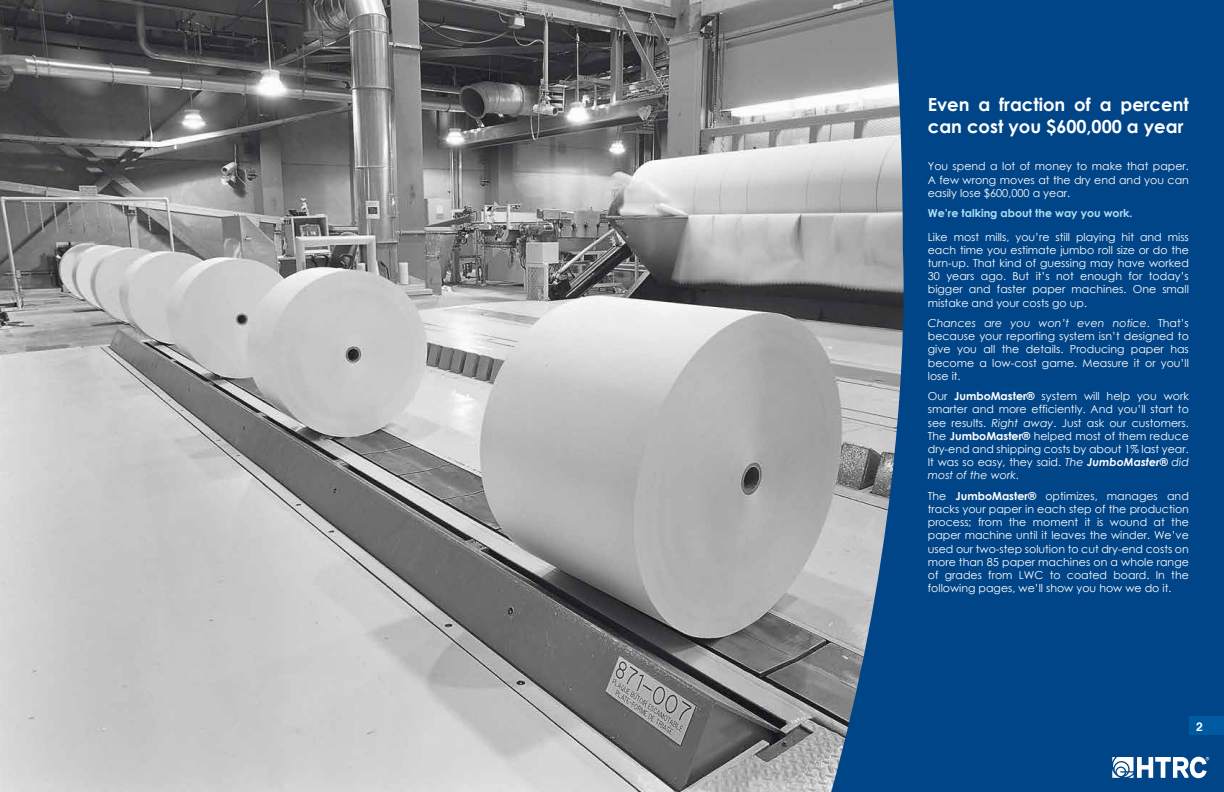
<style>
.page{position:relative;width:1224px;height:792px;background:#fff}
.page>*{position:absolute;margin:0;border:0;box-sizing:border-box;transform-origin:0 0}
.t1{font:700 18px/21.6px "Century Gothic";color:#fff}
.t2{font:700 12px "Helvetica";color:#fff}
.t3{font:11px/13.2px "Century Gothic";color:#fff;text-align:justify}
.t4{font:700 11px "Century Gothic";color:#afdef4}
.s1{font-style:italic}
.s2{font-weight:700}
.s3{font-weight:700;font-style:italic}
</style>
<div class="page">
<img style="left:0;top:0;width:829px;height:792px">
<svg style="left:829px;top:0;width:395px;height:792px;background:#18538b"></svg>
<svg style="left:1112px;top:757px;width:97px;height:21px"></svg>
<div style="left:1190px;top:717px;width:34px;height:18px;background:#005aa2"></div>
<img style="left:0;top:0;width:621px;height:1px">
<h1 class="t1" style="left:928px;top:93px;width:263px">Even a fraction of a percent can cost you $600,000 a year</h1>
<p class="t3" style="left:928px;top:160px;width:263px">You spend a lot of money to make that paper.<br>A few wrong moves at the dry end and you can easily lose $600,000 a year.</p>
<p class="t4" style="left:928px;top:205px;width:206px">We’re talking about the way you work.</p>
<p class="t3" style="left:928px;top:230px;width:263px">Like most mills, you’re still playing hit and miss each time you estimate jumbo roll size or do the turn-up. That kind of guessing may have worked 30 years ago. But it’s not enough for today’s bigger and faster paper machines. One small mistake and your costs go up.</p>
<p class="t3" style="left:928px;top:316px;width:263px"><span class="s1">Chances are you won’t even notice</span>. That’s because your reporting system isn’t designed to give you all the details. Producing paper has become a low-cost game. Measure it or you’ll lose it.</p>
<p class="t3" style="left:928px;top:389px;width:263px">Our <span class="s2">JumboMaster®</span> system will help you work smarter and more efficiently. And you’ll start to see results. <span class="s1">Right away</span>. Just ask our customers.<br>The <span class="s2">JumboMaster®</span> helped most of them reduce dry-end and shipping costs by about 1% last year.<br>It was so easy, they said. <span class="s1">The</span> <span class="s3">JumboMaster®</span> <span class="s1">did most of the work</span>.</p>
<p class="t3" style="left:928px;top:489px;width:263px">The <span class="s2">JumboMaster®</span> optimizes, manages and tracks your paper in each step of the production process; from the moment it is wound at the paper machine until it leaves the winder. We’ve used our two-step solution to cut dry-end costs on more than 85 paper machines on a whole range of grades from LWC to coated board. In the following pages, we’ll show you how we do it.</p>
<p class="t2" style="left:1196px;top:717px;width:8px">2</p>
</div>
